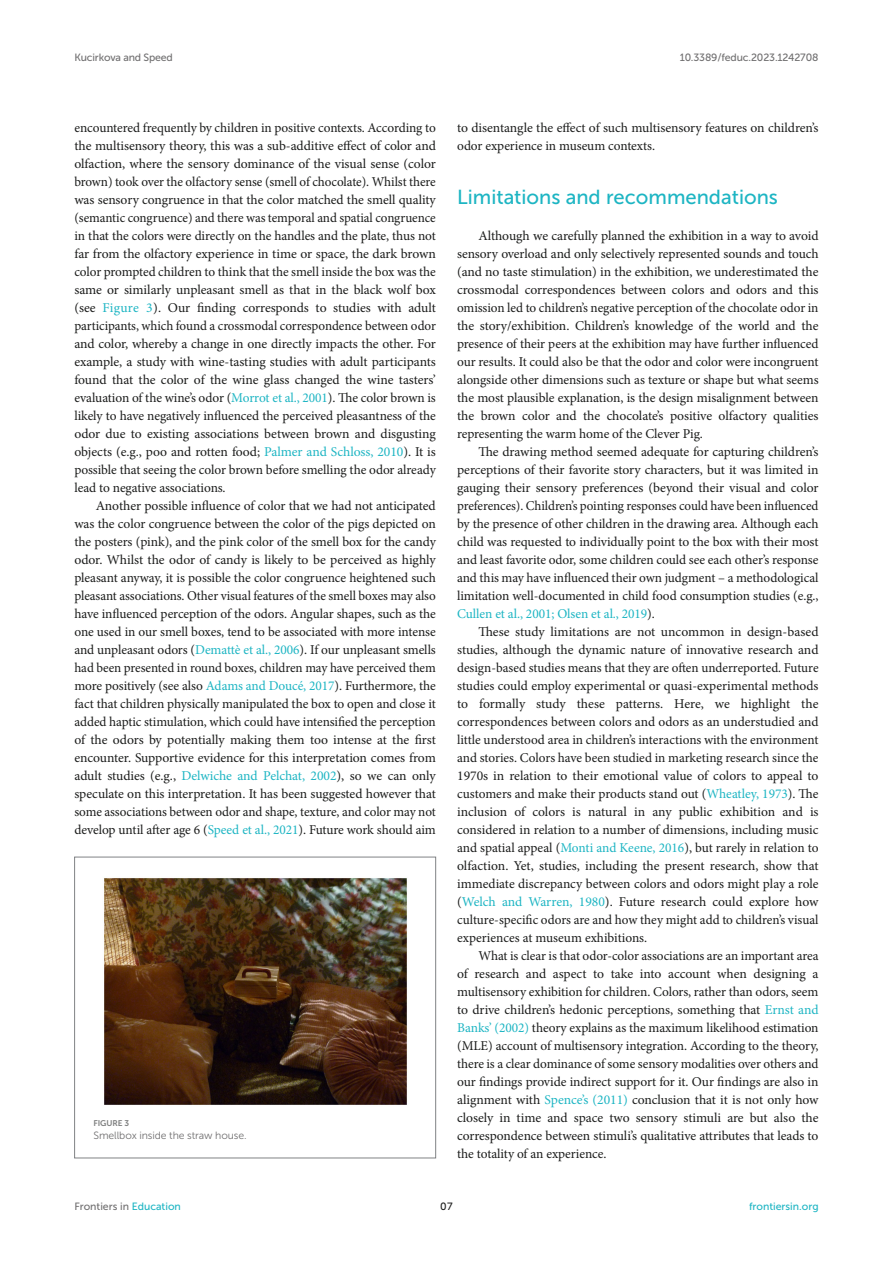
<style>
.page{position:relative;width:893px;height:1263px;background:#fff}
.page>*{position:absolute;margin:0;border:0;box-sizing:border-box;transform-origin:0 0}
.HEAD_1{font:20.25px "Museo Sans 500";color:#1db5c3}
.TEXT{font:13.5px/18px "Minion Pro";letter-spacing:-.005em;color:#1b1c1b;text-align:justify}
.TEXT_FLUSH{font:13.5px/18px "Minion Pro";letter-spacing:-.005em;color:#1b1c1b;text-align:justify}
.t1{font:10.5px "Museo Sans 500";letter-spacing:-.015em;color:#706f70}
.FIG_LEG{font:10.5px "Museo Sans 300";letter-spacing:-.01em;color:#706f70}
.t2{font:10.5px "Museo Sans 500";color:#1db5c3}
.t3{font:10.5px "Museo Sans 500";color:#1b1c1b}
.FIG_HD{font:8.25px "Museo Sans 700";letter-spacing:-.01em;color:#7e7f7f}
.s1{color:#1db5c3}
</style>
<div class="page">
<img style="left:104px;top:878px;width:303px;height:227px">
<div style="left:74px;top:857px;width:362px;height:301px;border:1px solid #808285"></div>
<p class="t1" style="left:74px;top:51px;width:100px">Kucirkova and Speed</p>
<p class="t1" style="left:680px;top:51px;width:140px">10.3389/feduc.2023.1242708</p>
<p class="TEXT" style="left:74px;top:119px;width:363px">encountered frequently by children in positive contexts. According to the multisensory theory, this was a sub-additive effect of color and olfaction, where the sensory dominance of the visual sense (color brown) took over the olfactory sense (smell of chocolate). Whilst there was sensory congruence in that the color matched the smell quality (semantic congruence) and there was temporal and spatial congruence in that the colors were directly on the handles and the plate, thus not far from the olfactory experience in time or space, the dark brown color prompted children to think that the smell inside the box was the same or similarly unpleasant smell as that in the black wolf box (see <span class="s1">Figure 3</span>). Our finding corresponds to studies with adult participants, which found a crossmodal correspondence between odor and color, whereby a change in one directly impacts the other. For example, a study with wine-tasting studies with adult participants found that the color of the wine glass changed the wine tasters’ evaluation of the wine’s odor (<span class="s1">Morrot et al., 2001</span>). The color brown is likely to have negatively influenced the perceived pleasantness of the odor due to existing associations between brown and disgusting objects (e.g., poo and rotten food; <span class="s1">Palmer and Schloss, 2010</span>). It is possible that seeing the color brown before smelling the odor already lead to negative associations.</p>
<p class="TEXT" style="left:74px;top:497px;width:363px;text-indent:21px">Another possible influence of color that we had not anticipated was the color congruence between the color of the pigs depicted on the posters (pink), and the pink color of the smell box for the candy odor. Whilst the odor of candy is likely to be perceived as highly pleasant anyway, it is possible the color congruence heightened such pleasant associations. Other visual features of the smell boxes may also have influenced perception of the odors. Angular shapes, such as the one used in our smell boxes, tend to be associated with more intense and unpleasant odors (<span class="s1">Demattè et al., 2006</span>). If our unpleasant smells had been presented in round boxes, children may have perceived them more positively (see also <span class="s1">Adams and Doucé, 2017</span>). Furthermore, the fact that children physically manipulated the box to open and close it added haptic stimulation, which could have intensified the perception of the odors by potentially making them too intense at the first encounter. Supportive evidence for this interpretation comes from adult studies (e.g., <span class="s1">Delwiche and Pelchat, 2002</span>), so we can only speculate on this interpretation. It has been suggested however that some associations between odor and shape, texture, and color may not develop until after age 6 (<span class="s1">Speed et al., 2021</span>). Future work should aim</p>
<p class="FIG_HD" style="left:94px;top:1118px;width:37px">FIGURE 3</p>
<p class="FIG_LEG" style="left:94px;top:1130px;width:155px">Smellbox inside the straw house.</p>
<p class="TEXT" style="left:457px;top:119px;width:363px">to disentangle the effect of such multisensory features on children’s odor experience in museum contexts.</p>
<p class="HEAD_1" style="left:457px;top:186px;width:322px">Limitations and recommendations</p>
<p class="TEXT_FLUSH" style="left:457px;top:227px;width:363px;text-indent:21px">Although we carefully planned the exhibition in a way to avoid sensory overload and only selectively represented sounds and touch (and no taste stimulation) in the exhibition, we underestimated the crossmodal correspondences between colors and odors and this omission led to children’s negative perception of the chocolate odor in the story/exhibition. Children’s knowledge of the world and the presence of their peers at the exhibition may have further influenced our results. It could also be that the odor and color were incongruent alongside other dimensions such as texture or shape but what seems the most plausible explanation, is the design misalignment between the brown color and the chocolate’s positive olfactory qualities representing the warm home of the Clever Pig.</p>
<p class="TEXT" style="left:457px;top:443px;width:363px;text-indent:21px">The drawing method seemed adequate for capturing children’s perceptions of their favorite story characters, but it was limited in gauging their sensory preferences (beyond their visual and color preferences). Children’s pointing responses could have been influenced by the presence of other children in the drawing area. Although each child was requested to individually point to the box with their most and least favorite odor, some children could see each other’s response and this may have influenced their own judgment – a methodological limitation well-documented in child food consumption studies (e.g., <span class="s1">Cullen et al., 2001; Olsen et al., 2019</span>).</p>
<p class="TEXT" style="left:457px;top:623px;width:363px;text-indent:21px">These study limitations are not uncommon in design-based studies, although the dynamic nature of innovative research and design-based studies means that they are often underreported. Future studies could employ experimental or quasi-experimental methods to formally study these patterns. Here, we highlight the correspondences between colors and odors as an understudied and little understood area in children’s interactions with the environment and stories. Colors have been studied in marketing research since the 1970s in relation to their emotional value of colors to appeal to customers and make their products stand out (<span class="s1">Wheatley, 1973</span>). The inclusion of colors is natural in any public exhibition and is considered in relation to a number of dimensions, including music and spatial appeal (<span class="s1">Monti and Keene, 2016</span>), but rarely in relation to olfaction. Yet, studies, including the present research, show that immediate discrepancy between colors and odors might play a role (<span class="s1">Welch and Warren, 1980</span>). Future research could explore how culture-specific odors are and how they might add to children’s visual experiences at museum exhibitions.</p>
<p class="TEXT" style="left:457px;top:947px;width:363px;text-indent:21px">What is clear is that odor-color associations are an important area of research and aspect to take into account when designing a multisensory exhibition for children. Colors, rather than odors, seem to drive children’s hedonic perceptions, something that <span class="s1">Ernst and Banks’ (2002)</span> theory explains as the maximum likelihood estimation (MLE) account of multisensory integration. According to the theory, there is a clear dominance of some sensory modalities over others and our findings provide indirect support for it. Our findings are also in alignment with <span class="s1">Spence’s (2011)</span> conclusion that it is not only how closely in time and space two sensory stimuli are but also the correspondence between stimuli’s qualitative attributes that leads to the totality of an experience.</p>
<p class="t1" style="left:74px;top:1200px;width:108px">Frontiers in <span class="s1">Education</span></p>
<p class="t3" style="left:440px;top:1200px;width:14px">07</p>
<p class="t2" style="left:749px;top:1200px;width:71px">frontiersin.org</p>
</div>
